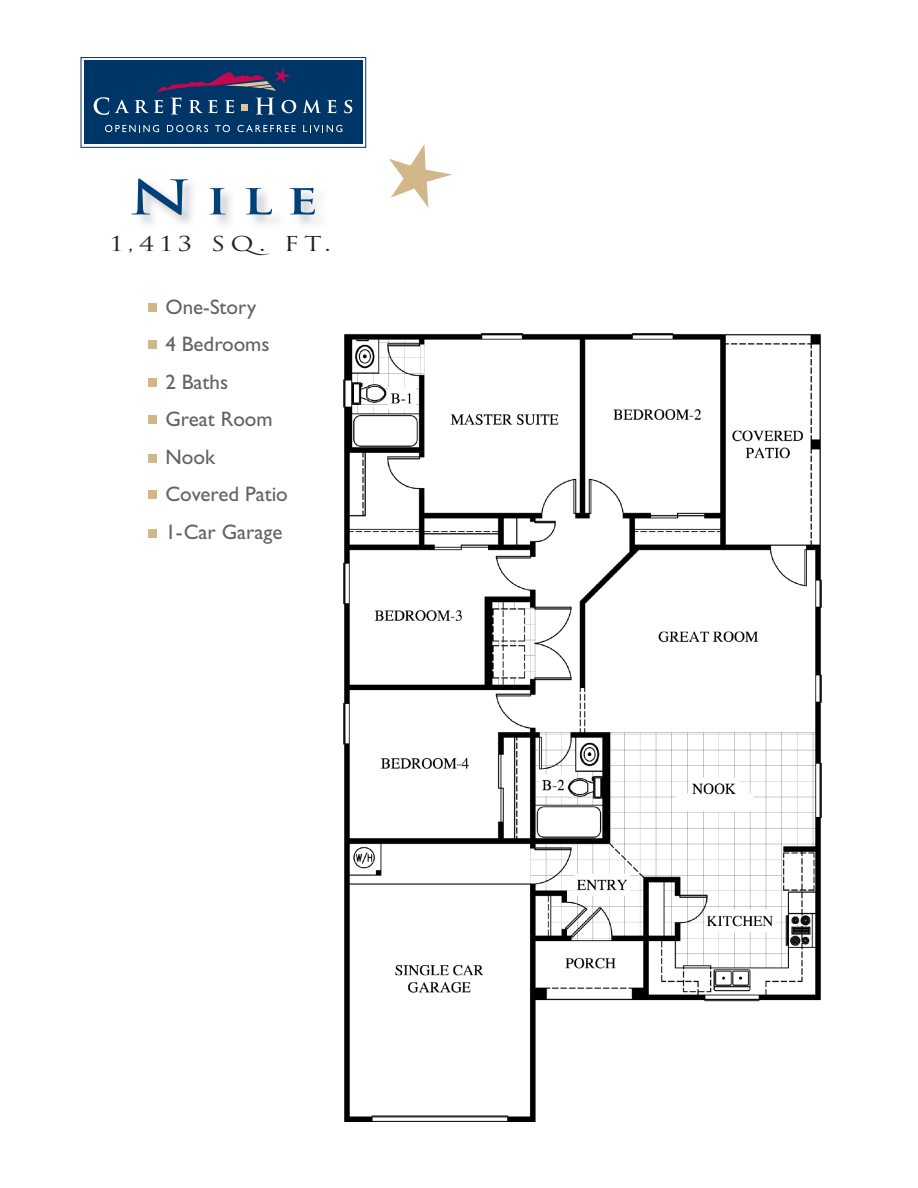
<style>
.page{position:relative;width:918px;height:1188px;background:#fff}
.page>*{position:absolute;margin:0;border:0;box-sizing:border-box;transform-origin:0 0}
.t1{font:700 34.95px "Trajan";color:#024177;scale:1.45 1}
.t2{font:21px/37.5px "Gill Sans";color:#636366}
.t3{font:20.1px "Trajan";letter-spacing:.2em;color:#231f20;scale:1.27 1}
.s1{font-size:46.5px}
</style>
<div class="page">
<img style="left:344px;top:333px;width:478px;height:788px">
<svg style="left:389px;top:144px;width:63px;height:64px"></svg>
<div style="left:84px;top:61px;width:279px;height:83px;background:#003667"></div>
<div style="left:81px;top:57px;width:285px;height:91px;border:1px solid #003667"></div>
<svg style="left:105px;top:125px;width:54px;height:7px"></svg>
<svg style="left:167px;top:125px;width:41px;height:7px"></svg>
<svg style="left:215px;top:125px;width:15px;height:7px"></svg>
<svg style="left:237px;top:125px;width:59px;height:7px"></svg>
<svg style="left:303px;top:125px;width:39px;height:7px"></svg>
<svg style="left:94px;top:97px;width:35px;height:18px"></svg>
<svg style="left:135px;top:67px;width:161px;height:48px"></svg>
<svg style="left:303px;top:100px;width:18px;height:13px"></svg>
<svg style="left:327px;top:100px;width:9px;height:13px"></svg>
<svg style="left:344px;top:100px;width:8px;height:13px"></svg>
<div style="left:148px;top:304px;width:8px;height:8px;background:#d2b78a"></div>
<div style="left:148px;top:340px;width:8px;height:9px;background:#d2b78a"></div>
<div style="left:148px;top:379px;width:8px;height:8px;background:#d2b78a"></div>
<div style="left:148px;top:416px;width:8px;height:8px;background:#d2b78a"></div>
<div style="left:148px;top:454px;width:8px;height:9px;background:#d2b78a"></div>
<div style="left:148px;top:490px;width:8px;height:9px;background:#d2b78a"></div>
<div style="left:148px;top:529px;width:8px;height:8px;background:#d2b78a"></div>
<h1 class="t1" style="left:128px;top:182px;width:132px"><span class="s1">N</span>ILE</h1>
<p class="t3" style="left:110px;top:233px;width:175px">1,413 Sq. Ft.</p>
<p class="t2" style="left:165px;top:290px;width:124px">One-Story<br>4 Bedrooms<br>2 Baths<br>Great Room<br>Nook<br>Covered Patio<br>1-Car Garage</p>
</div>
